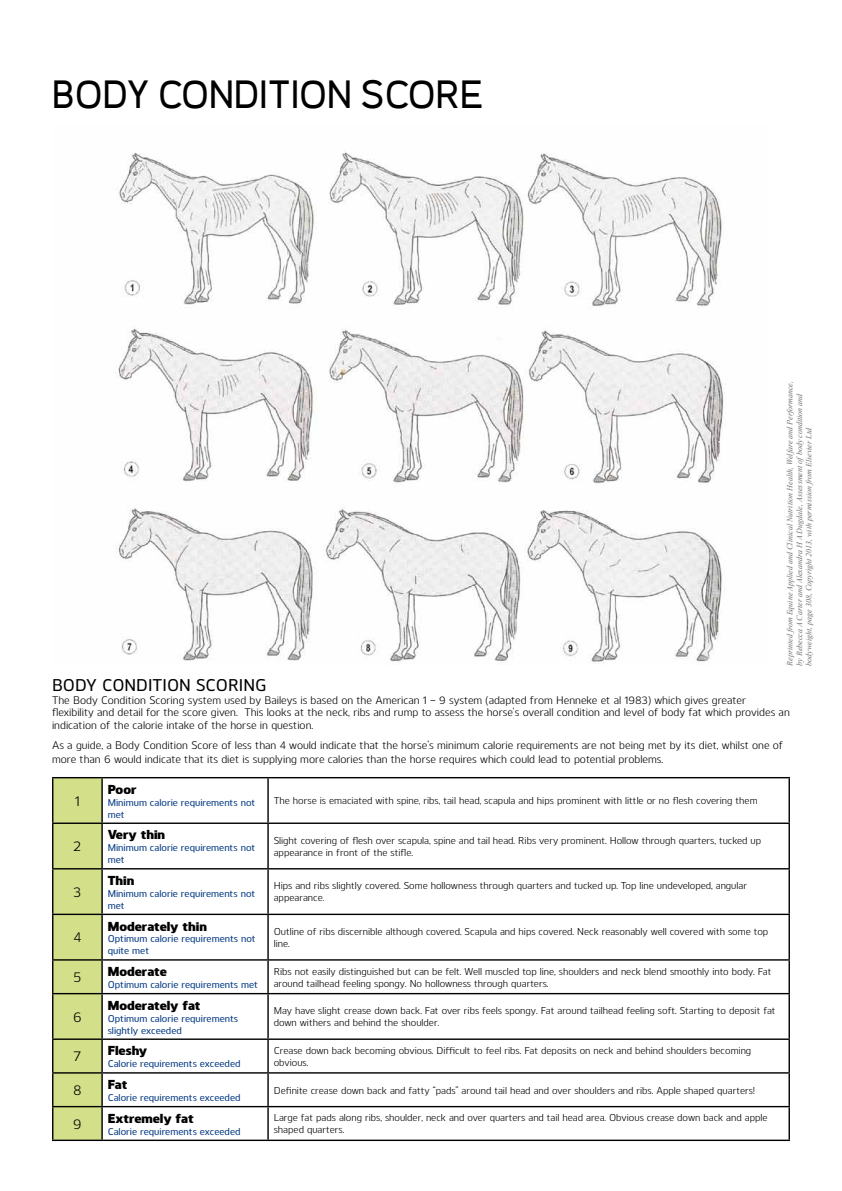
<style>
.page{position:relative;width:842px;height:1191px;background:#fff}
.page>*{position:absolute;margin:0;border:0;box-sizing:border-box;transform-origin:0 0}
.t1{font:700 38.4px "Orcin Sans";letter-spacing:-.035em;color:#000}
.t2{font:500 17px "Kobern";color:#000}
.t3{font:14.1px "Kobern";color:#000}
.t4{font:800 13px "Kobern";color:#000}
.t5{font:11px/12.7px "Kobern";color:#000}
.t6{font:10px/12px "Kobern";color:#000}
.t7{font:500 9.9px/11.8px "Kobern";color:#003882}
.t8{font:italic 8px/9.6px "Times New Roman";color:#6d6e70}
</style>
<div class="page">
<svg style="left:53px;top:778px;width:48px;height:361px;background:#c9d482"></svg>
<hr style="left:52px;top:777px;width:50px;height:1px;background:#000">
<hr style="left:52px;top:778px;width:1px;height:44px;background:#000">
<hr style="left:102px;top:777px;width:166px;height:1px;background:#000">
<hr style="left:101px;top:778px;width:2px;height:44px;background:#000">
<hr style="left:268px;top:777px;width:522px;height:1px;background:#000">
<hr style="left:267px;top:778px;width:2px;height:44px;background:#000">
<hr style="left:788px;top:778px;width:2px;height:44px;background:#000">
<hr style="left:52px;top:822px;width:50px;height:2px;background:#000">
<hr style="left:52px;top:824px;width:1px;height:44px;background:#000">
<hr style="left:102px;top:822px;width:166px;height:2px;background:#000">
<hr style="left:101px;top:824px;width:2px;height:44px;background:#000">
<hr style="left:268px;top:822px;width:522px;height:2px;background:#000">
<hr style="left:267px;top:824px;width:2px;height:44px;background:#000">
<hr style="left:788px;top:824px;width:2px;height:44px;background:#000">
<hr style="left:52px;top:868px;width:50px;height:1px;background:#000">
<hr style="left:52px;top:869px;width:1px;height:44px;background:#000">
<hr style="left:102px;top:868px;width:166px;height:1px;background:#000">
<hr style="left:101px;top:869px;width:2px;height:44px;background:#000">
<hr style="left:268px;top:868px;width:522px;height:1px;background:#000">
<hr style="left:267px;top:869px;width:2px;height:44px;background:#000">
<hr style="left:788px;top:869px;width:2px;height:44px;background:#000">
<hr style="left:52px;top:913px;width:50px;height:2px;background:#000">
<hr style="left:52px;top:915px;width:1px;height:44px;background:#000">
<hr style="left:102px;top:913px;width:166px;height:2px;background:#000">
<hr style="left:101px;top:915px;width:2px;height:44px;background:#000">
<hr style="left:268px;top:913px;width:522px;height:2px;background:#000">
<hr style="left:267px;top:915px;width:2px;height:44px;background:#000">
<hr style="left:788px;top:915px;width:2px;height:44px;background:#000">
<hr style="left:52px;top:959px;width:50px;height:1px;background:#000">
<hr style="left:52px;top:960px;width:1px;height:33px;background:#000">
<hr style="left:102px;top:959px;width:166px;height:1px;background:#000">
<hr style="left:101px;top:960px;width:2px;height:33px;background:#000">
<hr style="left:268px;top:959px;width:522px;height:1px;background:#000">
<hr style="left:267px;top:960px;width:2px;height:33px;background:#000">
<hr style="left:788px;top:960px;width:2px;height:33px;background:#000">
<hr style="left:52px;top:993px;width:50px;height:1px;background:#000">
<hr style="left:52px;top:994px;width:1px;height:44px;background:#000">
<hr style="left:102px;top:993px;width:166px;height:1px;background:#000">
<hr style="left:101px;top:994px;width:2px;height:44px;background:#000">
<hr style="left:268px;top:993px;width:522px;height:1px;background:#000">
<hr style="left:267px;top:994px;width:2px;height:44px;background:#000">
<hr style="left:788px;top:994px;width:2px;height:44px;background:#000">
<hr style="left:52px;top:1038px;width:50px;height:2px;background:#000">
<hr style="left:52px;top:1040px;width:1px;height:32px;background:#000">
<hr style="left:102px;top:1038px;width:166px;height:2px;background:#000">
<hr style="left:101px;top:1040px;width:2px;height:32px;background:#000">
<hr style="left:268px;top:1038px;width:522px;height:2px;background:#000">
<hr style="left:267px;top:1040px;width:2px;height:32px;background:#000">
<hr style="left:788px;top:1040px;width:2px;height:32px;background:#000">
<hr style="left:52px;top:1072px;width:50px;height:1px;background:#000">
<hr style="left:52px;top:1073px;width:1px;height:33px;background:#000">
<hr style="left:102px;top:1072px;width:166px;height:1px;background:#000">
<hr style="left:101px;top:1073px;width:2px;height:33px;background:#000">
<hr style="left:268px;top:1072px;width:522px;height:1px;background:#000">
<hr style="left:267px;top:1073px;width:2px;height:33px;background:#000">
<hr style="left:788px;top:1073px;width:2px;height:33px;background:#000">
<hr style="left:52px;top:1106px;width:50px;height:1px;background:#000">
<hr style="left:52px;top:1107px;width:1px;height:32px;background:#000">
<hr style="left:102px;top:1106px;width:166px;height:1px;background:#000">
<hr style="left:101px;top:1107px;width:2px;height:32px;background:#000">
<hr style="left:268px;top:1106px;width:522px;height:1px;background:#000">
<hr style="left:267px;top:1107px;width:2px;height:32px;background:#000">
<hr style="left:788px;top:1107px;width:2px;height:32px;background:#000">
<hr style="left:52px;top:1139px;width:50px;height:2px;background:#000">
<hr style="left:102px;top:1139px;width:166px;height:2px;background:#000">
<hr style="left:268px;top:1139px;width:522px;height:2px;background:#000">
<img style="left:115px;top:152px;width:609px;height:512px">
<h1 class="t1" style="left:52px;top:72px;width:48px">BODY</h1>
<h1 class="t1" style="left:158px;top:72px;width:45px">CONDITION</h1>
<h1 class="t1" style="left:360px;top:72px;width:126px">SCORE</h1>
<p class="t8" style="left:785px;top:666px;width:286px;rotate:-90deg">Reprinted from Equine Applied and Clinical Nutrition Health, Welfare and Performance, by Rebecca A Carter and Alexandra H A Dugdale, Assessment ofbody condition and bodyweight, page 308, Copyright 2013, with permission from Elsevier Ltd</p>
<h2 class="t2" style="left:52px;top:673px;width:216px">BODY CONDITION SCORING</h2>
<p class="t5" style="left:52px;top:693px;width:739px">The Body Condition Scoring system used by Baileys is based on the American 1 – 9 system (adapted from Henneke et al 1983) which gives greater flexibility and detail for the score given. This looks at the neck, ribs and rump to assess the horse’s overall condition and level of body fat which provides an indication of the calorie intake of the horse in question.</p>
<p class="t5" style="left:52px;top:737px;width:733px;line-height:14.1px">As a guide, a Body Condition Score of less than 4 would indicate that the horse’s minimum calorie requirements are not being met by its diet, whilst one of more than 6 would indicate that its diet is supplying more calories than the horse requires which could lead to potential problems.</p>
<h3 class="t3" style="left:75px;top:791px;width:7px">1</h3>
<h3 class="t4" style="left:108px;top:780px;width:30px">Poor</h3>
<p class="t7" style="left:108px;top:796px;width:149px">Minimum calorie requirements not met</p>
<p class="t6" style="left:274px;top:794px;width:485px">The horse is emaciated with spine, ribs, tail head, scapula and hips prominent with little or no flesh covering them</p>
<h3 class="t3" style="left:74px;top:837px;width:9px">2</h3>
<h3 class="t3" style="left:73px;top:882px;width:9px">3</h3>
<h3 class="t3" style="left:73px;top:928px;width:10px">4</h3>
<h3 class="t3" style="left:73px;top:967px;width:9px">5</h3>
<h3 class="t3" style="left:73px;top:1007px;width:10px">6</h3>
<h3 class="t4" style="left:108px;top:825px;width:59px">Very thin</h3>
<p class="t7" style="left:108px;top:841px;width:149px">Minimum calorie requirements not met</p>
<p class="t6" style="left:274px;top:833px;width:489px">Slight covering of flesh over scapula, spine and tail head. Ribs very prominent. Hollow through quarters, tucked up appearance in front of the stifle.</p>
<h3 class="t4" style="left:108px;top:871px;width:28px">Thin</h3>
<p class="t7" style="left:108px;top:887px;width:149px">Minimum calorie requirements not met</p>
<p class="t6" style="left:274px;top:879px;width:475px">Hips and ribs slightly covered. Some hollowness through quarters and tucked up. Top line undeveloped, angular appearance.</p>
<h3 class="t4" style="left:108px;top:916px;width:101px">Moderately thin</h3>
<p class="t7" style="left:108px;top:932px;width:150px">Optimum calorie requirements not quite met</p>
<p class="t6" style="left:274px;top:925px;width:496px">Outline of ribs discernible although covered. Scapula and hips covered. Neck reasonably well covered with some top line.</p>
<h3 class="t4" style="left:108px;top:962px;width:61px">Moderate</h3>
<p class="t7" style="left:108px;top:978px;width:152px">Optimum calorie requirements met</p>
<p class="t6" style="left:274px;top:964px;width:499px">Ribs not easily distinguished but can be felt. Well muscled top line, shoulders and neck blend smoothly into body. Fat around tailhead feeling spongy. No hollowness through quarters.</p>
<h3 class="t4" style="left:108px;top:996px;width:94px">Moderately fat</h3>
<p class="t7" style="left:108px;top:1011px;width:132px">Optimum calorie requirements slightly exceeded</p>
<p class="t6" style="left:274px;top:1004px;width:503px">May have slight crease down back. Fat over ribs feels spongy. Fat around tailhead feeling soft. Starting to deposit fat down withers and behind the shoulder.</p>
<h3 class="t3" style="left:74px;top:1047px;width:9px">7</h3>
<h3 class="t4" style="left:108px;top:1041px;width:41px">Fleshy</h3>
<p class="t7" style="left:108px;top:1057px;width:134px">Calorie requirements exceeded</p>
<p class="t6" style="left:274px;top:1043px;width:479px">Crease down back becoming obvious. Difficult to feel ribs. Fat deposits on neck and behind shoulders becoming obvious.</p>
<h3 class="t3" style="left:73px;top:1080px;width:10px">8</h3>
<h3 class="t4" style="left:108px;top:1075px;width:21px">Fat</h3>
<p class="t7" style="left:108px;top:1091px;width:134px">Calorie requirements exceeded</p>
<p class="t6" style="left:274px;top:1083px;width:482px">Definite crease down back and fatty “pads” around tail head and over shoulders and ribs. Apple shaped quarters!</p>
<h3 class="t3" style="left:73px;top:1114px;width:10px">9</h3>
<h3 class="t4" style="left:108px;top:1109px;width:88px">Extremely fat</h3>
<p class="t7" style="left:108px;top:1124px;width:134px">Calorie requirements exceeded</p>
<p class="t6" style="left:274px;top:1111px;width:495px">Large fat pads along ribs, shoulder, neck and over quarters and tail head area. Obvious crease down back and apple shaped quarters.</p>
</div>
